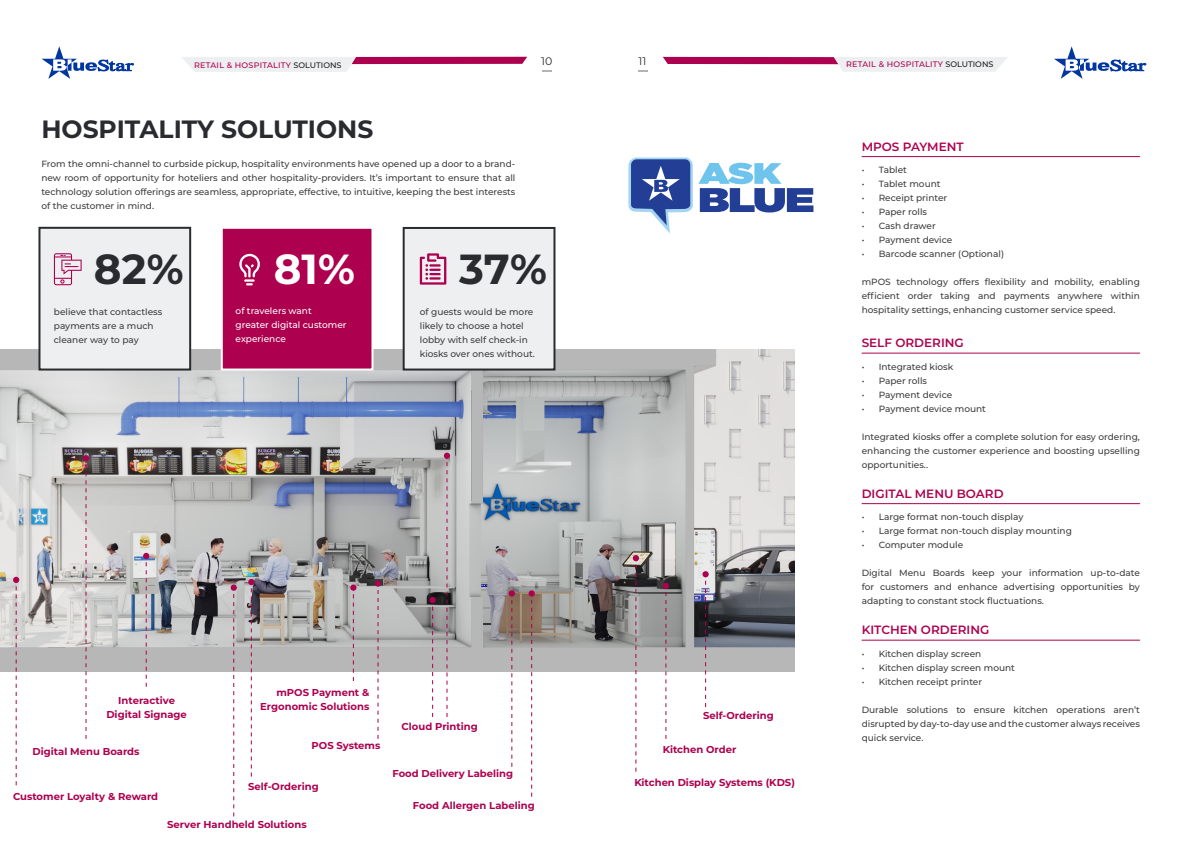
<style>
.page{position:relative;width:1191px;height:842px;background:#fff}
.page>*{position:absolute;margin:0;border:0;box-sizing:border-box;transform-origin:0 0}
.Headline{font:700 42px "Montserrat";color:#292b2f}
.Headline-2{font:700 42px "Montserrat";color:#fff}
.Headline-3{font:700 25px "Montserrat";color:#292b2f}
.Headline-Solution_Boxes{font:600 12px "Montserrat";color:#ad004f}
.t1{font:11px "Montserrat";color:#292b2f}
.Solutions{font:700 10px "Montserrat";color:#ad004f}
.Paragraph{font:500 9px/14px "Montserrat";color:#3e3e3f;text-align:justify}
.Paragraph-2{font:500 9px/14px "Montserrat";color:#fff}
.t2{font:500 8px "Montserrat";letter-spacing:.02em;color:#ad004f}
.s1{color:#231f20}
</style>
<div class="page">
<svg style="left:42px;top:46px;width:92px;height:33px"></svg>
<svg style="left:1054px;top:46px;width:92px;height:33px"></svg>
<img style="left:0;top:349px;width:794px;height:323px">
<svg style="left:182px;top:57px;width:345px;height:15px"></svg>
<svg style="left:542px;top:70px;width:10px;height:2px"></svg>
<svg style="left:663px;top:57px;width:345px;height:15px"></svg>
<svg style="left:638px;top:70px;width:9px;height:2px"></svg>
<svg style="left:13px;top:577px;width:6px;height:208px"></svg>
<svg style="left:143px;top:553px;width:6px;height:134px"></svg>
<svg style="left:233px;top:591px;width:1px;height:225px"></svg>
<div style="left:231px;top:584px;width:6px;height:7px;background:#ad004f;border-radius:50%"></div>
<svg style="left:248px;top:579px;width:6px;height:197px"></svg>
<svg style="left:83px;top:455px;width:6px;height:284px"></svg>
<svg style="left:432px;top:603px;width:1px;height:114px"></svg>
<div style="left:429px;top:597px;width:7px;height:6px;background:#ad004f;border-radius:50%"></div>
<svg style="left:511px;top:597px;width:1px;height:170px"></svg>
<div style="left:509px;top:590px;width:6px;height:7px;background:#ad004f;border-radius:50%"></div>
<svg style="left:531px;top:597px;width:1px;height:200px"></svg>
<div style="left:528px;top:590px;width:7px;height:7px;background:#ad004f;border-radius:50%"></div>
<svg style="left:377px;top:587px;width:1px;height:152px"></svg>
<div style="left:375px;top:580px;width:6px;height:7px;background:#ad004f;border-radius:50%"></div>
<svg style="left:353px;top:591px;width:1px;height:90px"></svg>
<div style="left:350px;top:584px;width:6px;height:7px;background:#ad004f;border-radius:50%"></div>
<svg style="left:663px;top:583px;width:6px;height:156px"></svg>
<svg style="left:702px;top:571px;width:6px;height:136px"></svg>
<svg style="left:633px;top:555px;width:6px;height:217px"></svg>
<svg style="left:444px;top:453px;width:6px;height:264px;background:#bbabb2"></svg>
<div style="left:403px;top:227px;width:152px;height:143px;background:#edeff0;border:2px solid #292b2f"></div>
<div style="left:38px;top:227px;width:153px;height:143px;background:#edeff0;border:2px solid #292b2f"></div>
<div style="left:221px;top:227px;width:152px;height:143px;background:#ad004f;border:2px solid #fff"></div>
<svg style="left:54px;top:253px;width:28px;height:32px"></svg>
<svg style="left:239px;top:254px;width:21px;height:31px"></svg>
<svg style="left:420px;top:253px;width:26px;height:32px"></svg>
<hr style="left:861px;top:156px;width:279px;height:1px;background:#ad004f">
<hr style="left:861px;top:353px;width:279px;height:1px;background:#ad004f">
<hr style="left:861px;top:503px;width:279px;height:1px;background:#ad004f">
<hr style="left:861px;top:640px;width:279px;height:1px;background:#ad004f">
<svg style="left:628px;top:157px;width:185px;height:76px"></svg>
<p class="t2" style="left:194px;top:59px;width:149px">RETAIL &amp; HOSPITALITY <span class="s1">SOLUTIONS</span></p>
<p class="t1" style="left:541px;top:53px;width:13px">10</p>
<p class="t2" style="left:846px;top:59px;width:149px">RETAIL &amp; HOSPITALITY <span class="s1">SOLUTIONS</span></p>
<p class="t1" style="left:638px;top:54px;width:9px">11</p>
<p class="Headline-3" style="left:41px;top:111px;width:333px">HOSPITALITY SOLUTIONS</p>
<p class="Paragraph" style="left:41px;top:157px;width:475px">From the omni-channel to curbside pickup, hospitality environments have opened up a door to a brand&shy;new room of opportunity for hoteliers and other hospitality-providers. It’s important to ensure that all technology solution offerings are seamless, appropriate, effective, to intuitive, keeping the best interests of the customer in mind.</p>
<p class="Headline" style="left:94px;top:238px;width:91px">82%</p>
<p class="Paragraph" style="left:54px;top:304px;width:110px;text-align:left">believe that contactless payments are a much cleaner way to pay</p>
<p class="Headline-2" style="left:274px;top:238px;width:83px">81%</p>
<p class="Paragraph-2" style="left:236px;top:304px;width:112px">of travelers want greater digital customer experience</p>
<p class="Headline" style="left:459px;top:238px;width:89px">37%</p>
<p class="Paragraph" style="left:420px;top:304px;width:117px;text-align:left">of guests would be more likely to choose a hotel lobby with self check-in kiosks over ones without.</p>
<p class="Solutions" style="left:118px;top:693px;width:58px">Interactive</p>
<p class="Solutions" style="left:106px;top:707px;width:82px">Digital Signage</p>
<p class="Solutions" style="left:33px;top:744px;width:108px">Digital Menu Boards</p>
<p class="Solutions" style="left:13px;top:789px;width:147px">Customer Loyalty &amp; Reward</p>
<p class="Solutions" style="left:276px;top:685px;width:94px">mPOS Payment &amp;</p>
<p class="Solutions" style="left:260px;top:699px;width:111px">Ergonomic Solutions</p>
<p class="Solutions" style="left:312px;top:738px;width:70px">POS Systems</p>
<p class="Solutions" style="left:248px;top:779px;width:72px">Self-Ordering</p>
<p class="Solutions" style="left:167px;top:817px;width:141px">Server Handheld Solutions</p>
<p class="Solutions" style="left:401px;top:719px;width:78px">Cloud Printing</p>
<p class="Solutions" style="left:392px;top:766px;width:122px">Food Delivery Labeling</p>
<p class="Solutions" style="left:413px;top:798px;width:123px">Food Allergen Labeling</p>
<p class="Solutions" style="left:703px;top:708px;width:72px">Self-Ordering</p>
<p class="Solutions" style="left:663px;top:743px;width:75px">Kitchen Order</p>
<p class="Solutions" style="left:634px;top:775px;width:162px">Kitchen Display Systems (KDS)</p>
<p class="Headline-Solution_Boxes" style="left:861px;top:138px;width:104px">MPOS PAYMENT</p>
<p class="Paragraph" style="left:861px;top:163px;width:47px">• Tablet</p>
<p class="Paragraph" style="left:861px;top:177px;width:80px">• Tablet mount</p>
<p class="Paragraph" style="left:861px;top:191px;width:87px">• Receipt printer</p>
<p class="Paragraph" style="left:861px;top:205px;width:67px">• Paper rolls</p>
<p class="Paragraph" style="left:861px;top:219px;width:76px">• Cash drawer</p>
<p class="Paragraph" style="left:861px;top:233px;width:92px">• Payment device</p>
<p class="Paragraph" style="left:861px;top:247px;width:144px">• Barcode scanner (Optional)</p>
<p class="Paragraph" style="left:861px;top:275px;width:280px">mPOS technology offers flexibility and mobility, enabling efficient order taking and payments anywhere within hospitality settings, enhancing customer service speed.</p>
<p class="Headline-Solution_Boxes" style="left:861px;top:334px;width:104px">SELF ORDERING</p>
<p class="Paragraph" style="left:861px;top:359px;width:93px">• Integrated kiosk</p>
<p class="Paragraph" style="left:861px;top:373px;width:67px">• Paper rolls</p>
<p class="Paragraph" style="left:861px;top:387px;width:92px">• Payment device</p>
<p class="Paragraph" style="left:861px;top:401px;width:126px">• Payment device mount</p>
<p class="Paragraph" style="left:861px;top:429px;width:280px">Integrated kiosks offer a complete solution for easy ordering, enhancing the customer experience and boosting upselling opportunities..</p>
<p class="Headline-Solution_Boxes" style="left:861px;top:485px;width:143px">DIGITAL MENU BOARD</p>
<p class="Paragraph" style="left:861px;top:510px;width:163px">• Large format non-touch display</p>
<p class="Paragraph" style="left:861px;top:524px;width:212px">• Large format non-touch display mounting</p>
<p class="Paragraph" style="left:861px;top:538px;width:103px">• Computer module</p>
<p class="Paragraph" style="left:861px;top:566px;width:280px">Digital Menu Boards keep your information up-to-date for customers and enhance advertising opportunities by adapting to constant stock fluctuations.</p>
<p class="Headline-Solution_Boxes" style="left:861px;top:621px;width:129px">KITCHEN ORDERING</p>
<p class="Paragraph" style="left:861px;top:646px;width:121px">• Kitchen display screen</p>
<p class="Paragraph" style="left:861px;top:660px;width:155px">• Kitchen display screen mount</p>
<p class="Paragraph" style="left:861px;top:674px;width:122px">• Kitchen receipt printer</p>
<p class="Paragraph" style="left:861px;top:702px;width:280px">Durable solutions to ensure kitchen operations aren’t disrupted by day-to-day use and the customer always receives quick service.</p>
</div>
